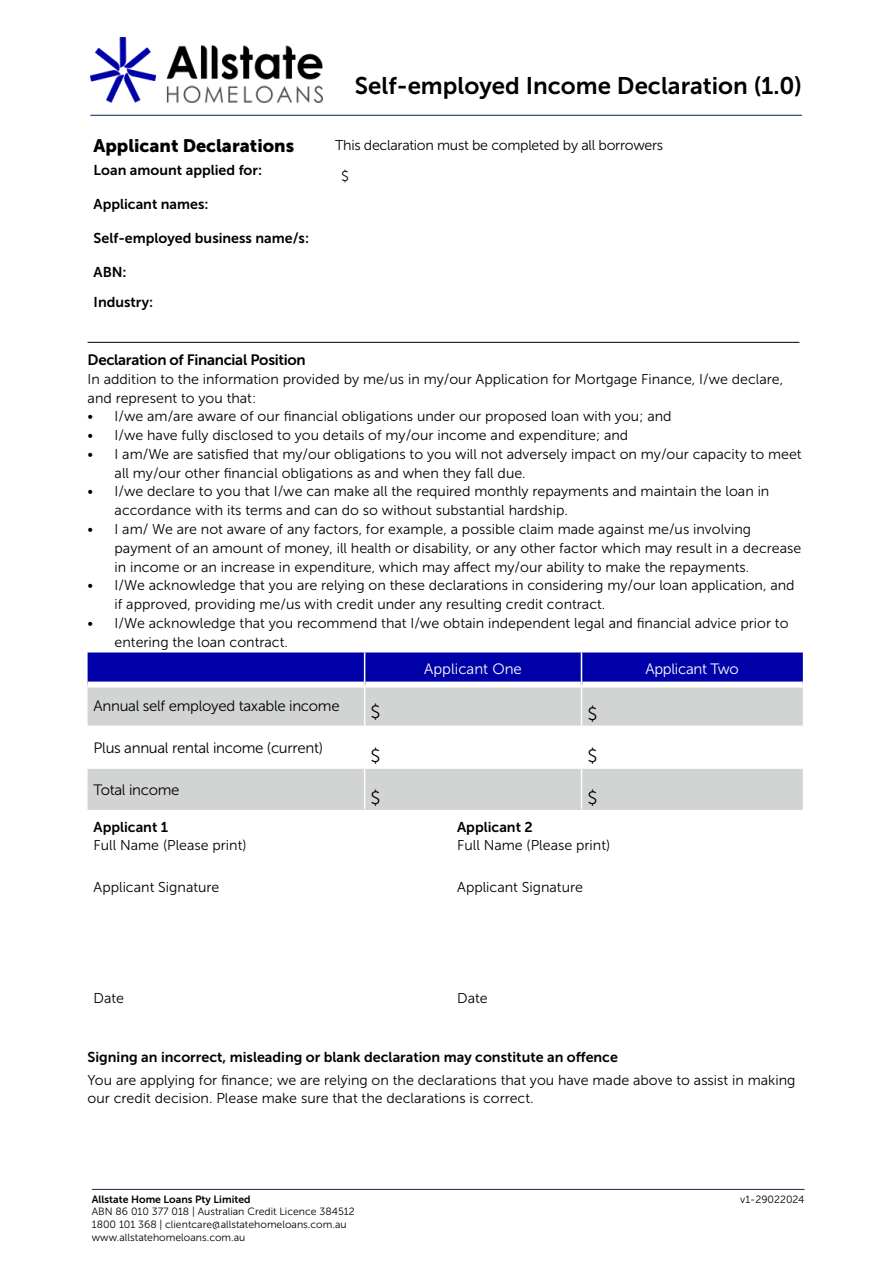
<style>
.page{position:relative;width:893px;height:1263px;background:#fff}
.page>*{position:absolute;margin:0;border:0;box-sizing:border-box;transform-origin:0 0}
.t1{font:24px "Museo Sans 700";color:#000}
.t2{font:18px "Museo Sans 900";color:#000}
.t3{font:18px "Museo Sans 300";color:#000}
.t4{font:15px "Museo Sans 300";letter-spacing:-.02em;color:#000}
.t5{font:15px "Museo Sans 700";letter-spacing:-.02em;color:#000}
.t6{font:15px "Museo Sans 300";letter-spacing:-.01em;color:#fff}
.t7{font:14.25px/18.8px "Museo Sans 300";color:#000}
.t8{font:14.25px/29.7px "Museo Sans 700";color:#000}
.t9{font:14.25px/31px "Museo Sans 300";letter-spacing:-.02em;color:#000}
.t10{font:10.5px/12.6px "Museo Sans 300";color:#000}
.t11{font:10.5px "Museo Sans 700";color:#000}
</style>
<div class="page">
<hr style="left:92px;top:1189px;width:712px;height:1px;background:#20285c">
<hr style="left:90px;top:115px;width:712px;height:1px;background:#001d5f">
<img style="left:91px;top:38px;width:232px;height:65px">
<hr style="left:88px;top:342px;width:711px;height:1px;background:#000">
<div style="left:88px;top:652px;width:715px;height:29px;background:#0000a9"></div>
<svg style="left:88px;top:687px;width:715px;height:123px;fill:#d2d4d3"></svg>
<hr style="left:581px;top:652px;width:1px;height:32px;background:#fff">
<hr style="left:581px;top:684px;width:1px;height:42px;background:#fff">
<hr style="left:581px;top:727px;width:1px;height:40px;background:#fff">
<hr style="left:581px;top:769px;width:1px;height:40px;background:#fff">
<hr style="left:88px;top:726px;width:277px;height:1px;background:#fff">
<hr style="left:365px;top:726px;width:216px;height:1px;background:#fff">
<hr style="left:581px;top:726px;width:222px;height:1px;background:#fff">
<hr style="left:88px;top:767px;width:277px;height:2px;background:#fff">
<hr style="left:365px;top:767px;width:216px;height:2px;background:#fff">
<hr style="left:581px;top:767px;width:222px;height:2px;background:#fff">
<hr style="left:364px;top:684px;width:1px;height:42px;background:#fff">
<hr style="left:364px;top:727px;width:1px;height:40px;background:#fff">
<hr style="left:364px;top:769px;width:1px;height:40px;background:#fff">
<hr style="left:364px;top:652px;width:1px;height:32px;background:#fff">
<h1 class="t1" style="left:355px;top:73px;width:448px">Self-employed Income Declaration (1.0)</h1>
<p class="t2" style="left:94px;top:135px;width:202px">Applicant Declarations</p>
<p class="t9" style="left:341px;top:130px;width:324px;text-indent:-6px">This declaration must be completed by all borrowers $</p>
<p class="t8" style="left:94px;top:155px;width:170px">Loan amount applied for:</p>
<p class="t8" style="left:94px;top:189px;width:117px">Applicant names:</p>
<p class="t8" style="left:94px;top:223px;width:217px">Self-employed business name/s:</p>
<p class="t8" style="left:94px;top:257px;width:61px">ABN:<br>Industry:</p>
<p class="t5" style="left:88px;top:352px;width:220px">Declaration of Financial Position</p>
<p class="t7" style="left:88px;top:370px;width:697px">In addition to the information provided by me/us in my/our Application for Mortgage Finance, I/we declare, and represent to you that:</p>
<p class="t7" style="left:88px;top:407px;width:585px">• I/we am/are aware of our financial obligations under our proposed loan with you; and</p>
<p class="t7" style="left:88px;top:426px;width:542px">• I/we have fully disclosed to you details of my/our income and expenditure; and</p>
<p class="t7" style="left:115px;top:445px;width:689px;text-indent:-27px">• I am/We are satisfied that my/our obligations to you will not adversely impact on my/our capacity to meet all my/our other financial obligations as and when they fall due.</p>
<p class="t7" style="left:115px;top:482px;width:656px;text-indent:-27px">• I/we declare to you that I/we can make all the required monthly repayments and maintain the loan in accordance with its terms and can do so without substantial hardship.</p>
<p class="t7" style="left:115px;top:520px;width:688px;text-indent:-27px">• I am/ We are not aware of any factors, for example, a possible claim made against me/us involving payment of an amount of money, ill health or disability, or any other factor which may result in a decrease in income or an increase in expenditure, which may affect my/our ability to make the repayments.</p>
<p class="t7" style="left:115px;top:576px;width:681px;text-indent:-27px">• I/We acknowledge that you are relying on these declarations in considering my/our loan application, and if approved, providing me/us with credit under any resulting credit contract.</p>
<p class="t7" style="left:115px;top:614px;width:675px;text-indent:-27px">• I/We acknowledge that you recommend that I/we obtain independent legal and financial advice prior to entering the loan contract.</p>
<p class="t6" style="left:424px;top:661px;width:99px">Applicant One</p>
<p class="t6" style="left:645px;top:661px;width:95px">Applicant Two</p>
<p class="t4" style="left:94px;top:698px;width:248px">Annual self employed taxable income</p>
<p class="t3" style="left:371px;top:702px;width:12px">$</p>
<p class="t3" style="left:587px;top:704px;width:12px">$</p>
<p class="t4" style="left:94px;top:740px;width:231px">Plus annual rental income (current)</p>
<p class="t3" style="left:371px;top:746px;width:12px">$</p>
<p class="t3" style="left:587px;top:746px;width:12px">$</p>
<p class="t4" style="left:94px;top:781px;width:87px">Total income</p>
<p class="t3" style="left:371px;top:788px;width:12px">$</p>
<p class="t3" style="left:587px;top:788px;width:12px">$</p>
<p class="t8" style="left:94px;top:812px;width:76px">Applicant 1</p>
<p class="t7" style="left:94px;top:836px;width:155px">Full Name (Please print)</p>
<p class="t7" style="left:94px;top:878px;width:127px">Applicant Signature</p>
<p class="t8" style="left:457px;top:812px;width:77px">Applicant 2</p>
<p class="t7" style="left:457px;top:836px;width:155px">Full Name (Please print)</p>
<p class="t7" style="left:457px;top:878px;width:127px">Applicant Signature</p>
<p class="t7" style="left:94px;top:989px;width:32px">Date</p>
<p class="t7" style="left:457px;top:989px;width:32px">Date</p>
<p class="t8" style="left:88px;top:1042px;width:532px">Signing an incorrect, misleading or blank declaration may constitute an offence</p>
<p class="t7" style="left:88px;top:1070px;width:709px">You are applying for finance; we are relying on the declarations that you have made above to assist in making our credit decision. Please make sure that the declarations is correct.</p>
<p class="t11" style="left:92px;top:1193px;width:160px">Allstate Home Loans Pty Limited</p>
<p class="t10" style="left:740px;top:1193px;width:66px">v1-29022024</p>
<p class="t10" style="left:92px;top:1205px;width:264px">ABN 86 010 377 018 | Australian Credit Licence 384512<br>1800 101 368 | clientcare@allstatehomeloans.com.au www.allstatehomeloans.com.au</p>
</div>
